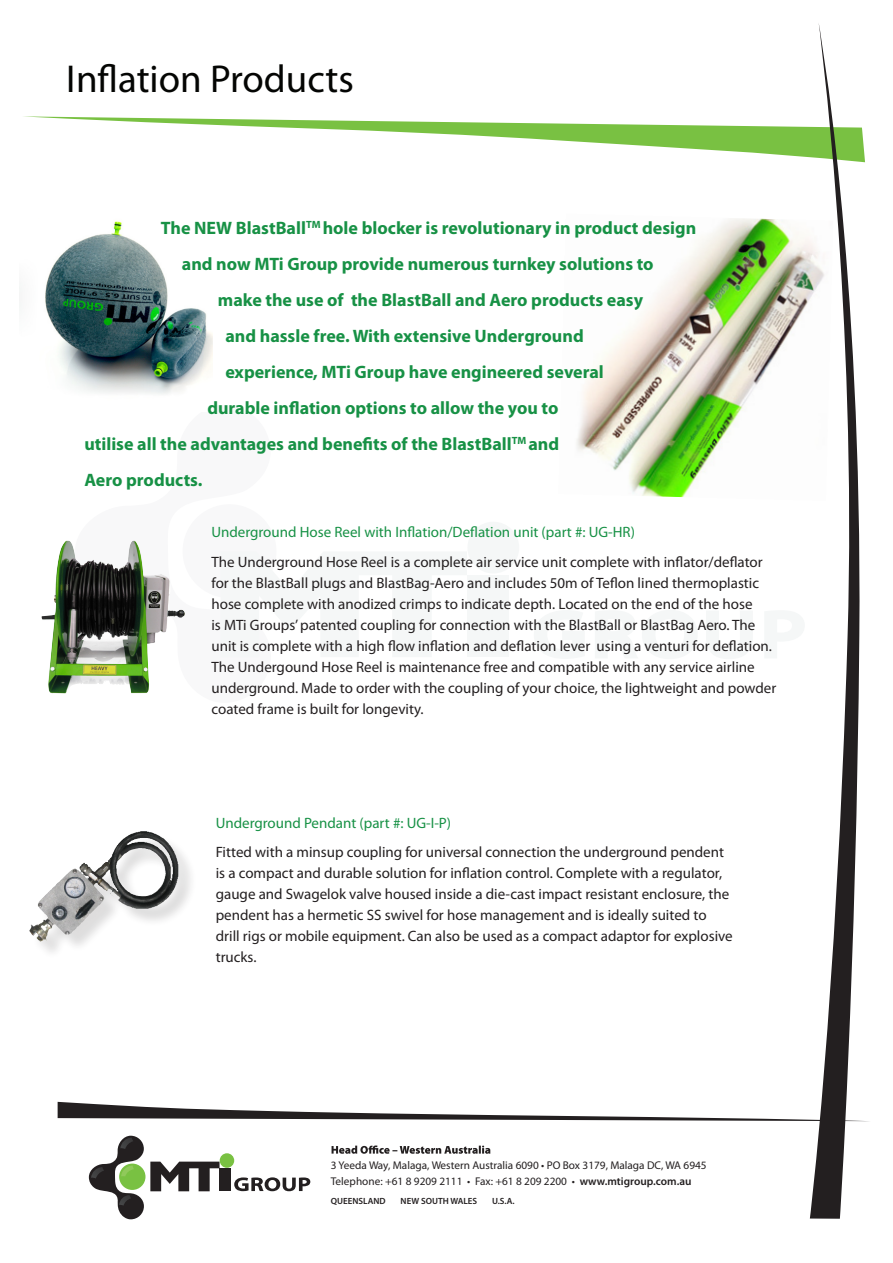
<style>
.page{position:relative;width:893px;height:1263px;background:#fff}
.page>*{position:absolute;margin:0;border:0;box-sizing:border-box;transform-origin:0 0}
.t1{font:39px "Myriad Pro";color:#040503}
.t2{font:700 18px "Myriad Pro";color:#179145}
.t3{font:15px/21px "Myriad Pro";color:#231f20}
.t4{font:15px "Myriad Pro";color:#179145}
.t5{font:11.25px/15.6px "Myriad Pro";color:#231f20}
.t6{font:600 9px "Myriad Pro";color:#231f20}
.s1{font-weight:600}
</style>
<div class="page">
<div style="left:183px;top:504px;width:93px;height:94px;background:#f8f8f9;border-radius:50%"></div>
<div style="left:467px;top:575px;width:41px;height:82px;background:#f5f7f7"></div>
<div style="left:467px;top:522px;width:52px;height:51px;background:#f5f7f7;border-radius:50%"></div>
<svg style="left:332px;top:1145px;width:158px;height:9px"></svg>
<svg style="left:58px;top:1102px;width:752px;height:19px"></svg>
<svg style="left:23px;top:116px;width:842px;height:46px"></svg>
<svg style="left:234px;top:1177px;width:76px;height:14px"></svg>
<svg style="left:150px;top:1161px;width:70px;height:30px"></svg>
<div style="left:220px;top:1168px;width:11px;height:23px;background:#231f20"></div>
<div style="left:220px;top:1153px;width:14px;height:15px;background:#79c142;border-radius:50%"></div>
<div style="left:119px;top:1163px;width:26px;height:27px;background:#79c142;border-radius:50%"></div>
<svg style="left:89px;top:1136px;width:55px;height:83px"></svg>
<svg style="left:810px;top:23px;width:53px;height:1196px"></svg>
<img style="left:576px;top:214px;width:257px;height:287px">
<img style="left:19px;top:221px;width:194px;height:173px">
<div style="left:32px;top:834px;width:165px;height:125px;background:#231f20;opacity:.15"></div>
<img style="left:93px;top:831px;width:47px;height:40px">
<img style="left:41px;top:541px;width:144px;height:152px">
<p class="t1" style="left:66px;top:55px;width:289px">Inflation Products</p>
<p class="t2" style="left:161px;top:216px;width:537px">The NEW BlastBall<sup>TM</sup> hole blocker is revolutionary in product design</p>
<p class="t2" style="left:182px;top:252px;width:473px">and now MTi Group provide numerous turnkey solutions to</p>
<p class="t2" style="left:218px;top:288px;width:427px">make the use of the BlastBall and Aero products easy</p>
<p class="t2" style="left:225px;top:324px;width:360px">and hassle free. With extensive Underground</p>
<p class="t2" style="left:225px;top:360px;width:380px">experience, MTi Group have engineered several</p>
<p class="t2" style="left:207px;top:396px;width:353px">durable inflation options to allow the you to</p>
<p class="t2" style="left:84px;top:432px;width:476px">utilise all the advantages and benefits of the BlastBall<sup>TM</sup> and</p>
<p class="t2" style="left:84px;top:468px;width:120px">Aero products.</p>
<p class="t4" style="left:211px;top:523px;width:425px">Underground Hose Reel with Inflation/Deflation unit (part #: UG-HR)</p>
<p class="t3" style="left:211px;top:551px;width:566px">The Underground Hose Reel is a complete air service unit complete with inflator/deflator for the BlastBall plugs and BlastBag-Aero and includes 50m of Teflon lined thermoplastic hose complete with anodized crimps to indicate depth. Located on the end of the hose<br>is MTi Groups’ patented coupling for connection with the BlastBall or BlastBag Aero. The unit is complete with a high flow inflation and deflation lever using a venturi for deflation.<br>The Undergound Hose Reel is maintenance free and compatible with any service airline underground. Made to order with the coupling of your choice, the lightweight and powder coated frame is built for longevity.</p>
<p class="t4" style="left:216px;top:813px;width:237px">Underground Pendant (part #: UG-I-P)</p>
<p class="t3" style="left:216px;top:841px;width:518px">Fitted with a minsup coupling for universal connection the underground pendent is a compact and durable solution for inflation control. Complete with a regulator, gauge and Swagelok valve housed inside a die-cast impact resistant enclosure, the pendent has a hermetic SS swivel for hose management and is ideally suited to drill rigs or mobile equipment. Can also be used as a compact adaptor for explosive trucks.</p>
<p class="t5" style="left:331px;top:1157px;width:377px">3 Yeeda Way, Malaga, Western Australia 6090 • PO Box 3179, Malaga DC, WA 6945<br>Telephone: +61 8 9209 2111 • Fax: +61 8 209 2200 • <span class="s1">www.mtigroup.com.au</span></p>
<p class="t6" style="left:331px;top:1195px;width:56px">QUEENSLAND</p>
<p class="t6" style="left:401px;top:1195px;width:78px">NEW SOUTH WALES</p>
<p class="t6" style="left:492px;top:1195px;width:24px">U.S.A.</p>
</div>
